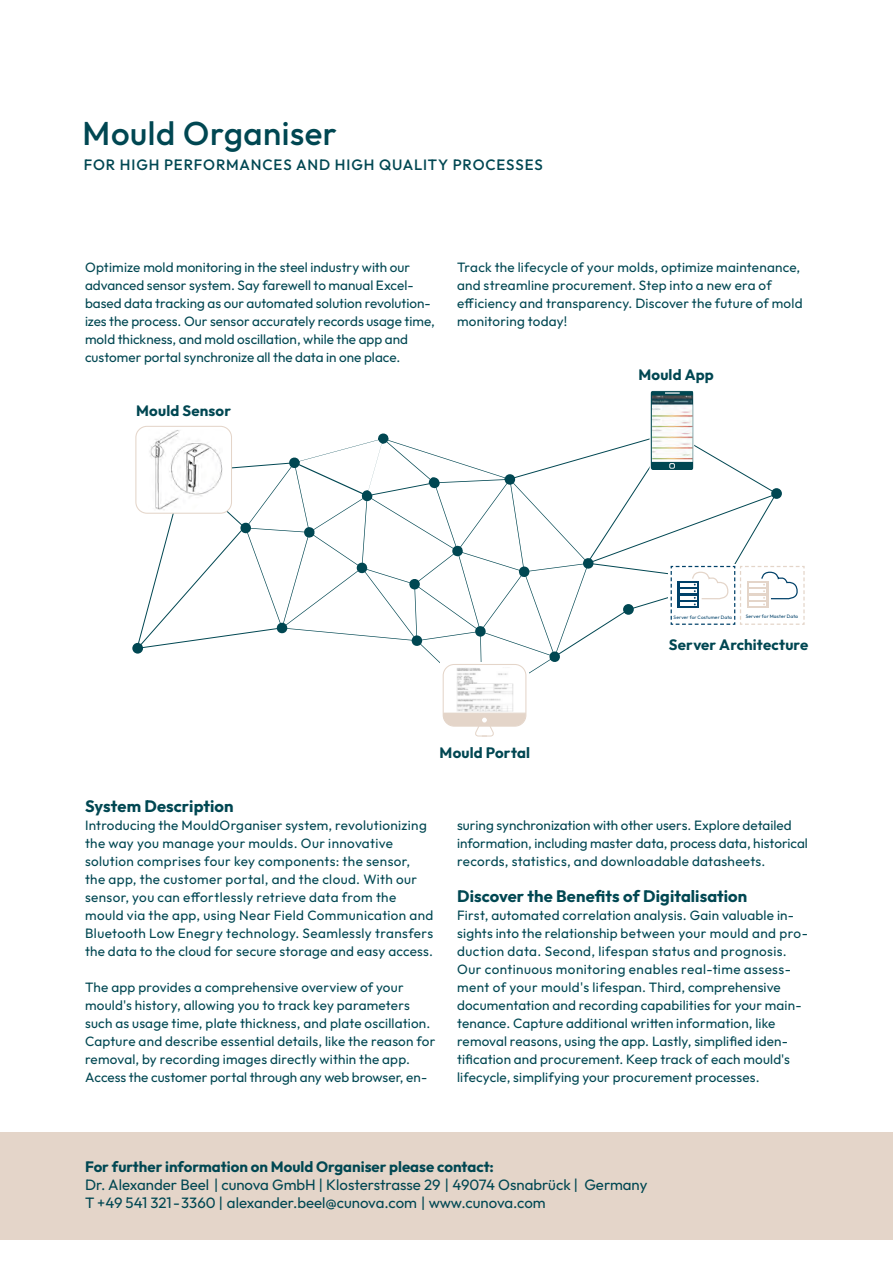
<style>
.page{position:relative;width:893px;height:1263px;background:#fff}
.page>*{position:absolute;margin:0;border:0;box-sizing:border-box;transform-origin:0 0}
.t1{font:500 33px "Outfit";letter-spacing:.015em;color:#004752}
.t2{font:700 16.5px "Outfit";letter-spacing:.005em;color:#004752}
.t3{font:15px/18px "Outfit";color:#004752}
.t4{font:700 15px "Outfit";color:#004752}
.t5{font:500 15px "Outfit";letter-spacing:.06em;color:#004752}
.t6{font:13.5px/18px "Outfit";letter-spacing:.015em;color:#004752}
.t7{font:4.8px "Outfit";letter-spacing:.03em;color:#004169}
</style>
<div class="page">
<div style="left:0;top:1132px;width:893px;height:107px;background:#e4d5c9"></div>
<svg style="left:289px;top:433px;width:271px;height:241px"></svg>
<div style="left:132px;top:643px;width:11px;height:11px;background:#004752;border-radius:50%"></div>
<svg style="left:509px;top:391px;width:296px;height:267px"></svg>
<svg style="left:136px;top:462px;width:159px;height:188px"></svg>
<div style="left:136px;top:426px;width:95px;height:87px;background:#fff;border-radius:11px"></div>
<div style="left:135px;top:426px;width:97px;height:88px;border:1px solid #e4d5c9;border-radius:11px"></div>
<img style="left:149px;top:430px;width:74px;height:80px">
<div style="left:441px;top:662px;width:88px;height:64px;background:linear-gradient(to bottom,#fffefe,#fff)"></div>
<div style="left:443px;top:664px;width:83px;height:62px;background:linear-gradient(to right,#faf8f6,#faf8f6);border-radius:11px"></div>
<div style="left:443px;top:664px;width:83px;height:63px;border:1px solid #e4d5c9;border-radius:11px"></div>
<img style="left:450px;top:667px;width:69px;height:45px">
<svg style="left:443px;top:713px;width:83px;height:24px"></svg>
<h1 class="t1" style="left:82px;top:114px;width:256px">Mould Organiser</h1>
<p class="t5" style="left:84px;top:156px;width:461px">FOR HIGH PERFORMANCES AND HIGH QUALITY PROCESSES</p>
<p class="t6" style="left:85px;top:258px;width:351px">Optimize mold monitoring in the steel industry with our advanced sensor system. Say farewell to manual Excel&shy;based data tracking as our automated solution revolution&shy;izes the process. Our sensor accurately records usage time, mold thickness, and mold oscillation, while the app and customer portal synchronize all the data in one place.</p>
<p class="t6" style="left:457px;top:258px;width:347px">Track the lifecycle of your molds, optimize maintenance, and streamline procurement. Step into a new era of efficiency and transparency. Discover the future of mold monitoring today!</p>
<p class="t4" style="left:136px;top:402px;width:96px">Mould Sensor</p>
<p class="t4" style="left:440px;top:744px;width:92px">Mould Portal</p>
<p class="t4" style="left:638px;top:366px;width:77px">Mould App</p>
<p class="t7" style="left:674px;top:614px;width:60px">Server for Costumer Data</p>
<p class="t7" style="left:746px;top:614px;width:54px">Server for Master Data</p>
<p class="t4" style="left:669px;top:636px;width:141px">Server Architecture</p>
<p class="t2" style="left:85px;top:796px;width:150px">System Description</p>
<p class="t6" style="left:85px;top:816px;width:350px">Introducing the MouldOrganiser system, revolutionizing the way you manage your moulds. Our innovative solution comprises four key components: the sensor, the app, the customer portal, and the cloud. With our sensor, you can effortlessly retrieve data from the mould via the app, using Near Field Communication and Bluetooth Low Enegry technology. Seamlessly transfers the data to the cloud for secure storage and easy access.</p>
<p class="t6" style="left:85px;top:978px;width:352px">The app provides a comprehensive overview of your mould's history, allowing you to track key parameters such as usage time, plate thickness, and plate oscillation.<br>Capture and describe essential details, like the reason for removal, by recording images directly within the app.<br>Access the customer portal through any web browser, en-</p>
<p class="t6" style="left:457px;top:816px;width:352px">suring synchronization with other users. Explore detailed information, including master data, process data, historical records, statistics, and downloadable datasheets.</p>
<p class="t2" style="left:457px;top:886px;width:292px">Discover the Benefits of Digitalisation</p>
<p class="t6" style="left:457px;top:906px;width:352px">First, automated correlation analysis. Gain valuable in&shy;sights into the relationship between your mould and pro&shy;duction data. Second, lifespan status and prognosis.<br>Our continuous monitoring enables real-time assess&shy;ment of your mould's lifespan. Third, comprehensive documentation and recording capabilities for your main&shy;tenance. Capture additional written information, like removal reasons, using the app. Lastly, simplified iden&shy;tification and procurement. Keep track of each mould's lifecycle, simplifying your procurement processes.</p>
<p class="t4" style="left:85px;top:1158px;width:410px">For further information on Mould Organiser please contact:</p>
<p class="t3" style="left:85px;top:1175px;width:564px">Dr. Alexander Beel | cunova GmbH | Klosterstrasse 29 | 49074 Osnabrück | Germany<br>T +49 541 321-3360 | alexander.beel@cunova.com | www.cunova.com</p>
</div>
